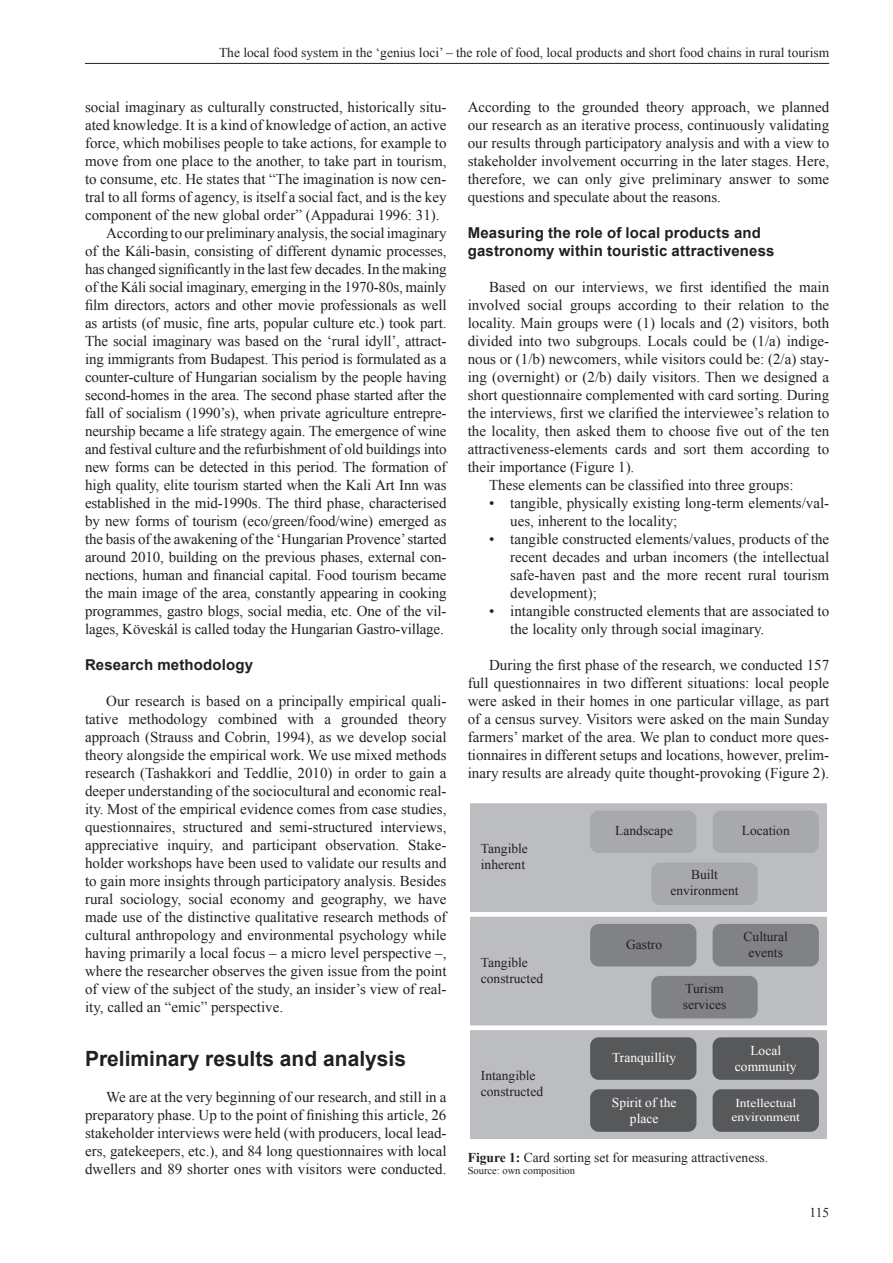
<style>
.page{position:relative;width:893px;height:1263px;background:#fff}
.page>*{position:absolute;margin:0;border:0;box-sizing:border-box;transform-origin:0 0}
.cimsor1{font:700 21px "Arial";color:#231f20}
.text{font:15px/18px "Times New Roman";color:#231f20;text-align:justify}
.cimsor2{font:700 15px/18px "Arial";letter-spacing:.01em;color:#231f20}
.abra{font:13.5px/16.2px "Times New Roman";color:#231f20}
.t1{font:13.5px/16.2px "Times New Roman";color:#fff;text-align:center}
.t2{font:12px/14.4px "Times New Roman";color:#fff;text-align:center;scale:1.12 1}
.abra_forras{font:10.5px "Times New Roman";color:#231f20}
.s1{font-weight:700}
</style>
<div class="page">
<hr style="left:85px;top:63px;width:744px;height:1px;background:#231f20">
<div style="left:470px;top:803px;width:357px;height:336px;background:#bcbdc0"></div>
<div style="left:590px;top:810px;width:106px;height:43px;background:#a8a9ad;border-radius:9px"></div>
<div style="left:713px;top:810px;width:106px;height:43px;background:#a8a9ad;border-radius:9px"></div>
<div style="left:651px;top:862px;width:107px;height:43px;background:#a8a9ad;border-radius:9px"></div>
<div style="left:590px;top:924px;width:106px;height:42px;background:#808285;border-radius:9px"></div>
<div style="left:713px;top:924px;width:106px;height:42px;background:#808285;border-radius:9px"></div>
<div style="left:590px;top:1037px;width:106px;height:43px;background:#57585a;border-radius:9px"></div>
<div style="left:713px;top:1037px;width:106px;height:43px;background:#57585a;border-radius:9px"></div>
<div style="left:590px;top:1089px;width:106px;height:43px;background:#57585a;border-radius:9px"></div>
<div style="left:713px;top:1089px;width:106px;height:43px;background:#57585a;border-radius:9px"></div>
<div style="left:651px;top:976px;width:107px;height:42px;background:#808285;border-radius:9px"></div>
<img style="left:470px;top:803px;width:199px;height:52px">
<p class="abra" style="left:219px;top:45px;width:612px">The local food system in the ‘genius loci’ – the role of food, local products and short food chains in rural tourism</p>
<p class="text" style="left:85px;top:97px;width:363px">social imaginary as culturally constructed, historically situ&shy;ated knowledge. It is a kind of knowledge of action, an active force, which mobilises people to take actions, for example to move from one place to the another, to take part in tourism, to consume, etc. He states that “The imagination is now cen&shy;tral to all forms of agency, is itself a social fact, and is the key component of the new global order” (Appadurai 1996: 31).</p>
<p class="text" style="left:85px;top:223px;width:363px;text-indent:21px">According to our preliminary analysis, the social imaginary of the Káli-basin, consisting of different dynamic processes, has changed significantly in the last few decades. In the making of the Káli social imaginary, emerging in the 1970-80s, mainly film directors, actors and other movie professionals as well as artists (of music, fine arts, popular culture etc.) took part.<br>The social imaginary was based on the ‘rural idyll’, attract&shy;ing immigrants from Budapest. This period is formulated as a counter-culture of Hungarian socialism by the people having second-homes in the area. The second phase started after the fall of socialism (1990’s), when private agriculture entrepre&shy;neurship became a life strategy again. The emergence of wine and festival culture and the refurbishment of old buildings into new forms can be detected in this period. The formation of high quality, elite tourism started when the Kali Art Inn was established in the mid-1990s. The third phase, characterised by new forms of tourism (eco/green/food/wine) emerged as the basis of the awakening of the ‘Hungarian Provence’ started around 2010, building on the previous phases, external con&shy;nections, human and financial capital. Food tourism became the main image of the area, constantly appearing in cooking programmes, gastro blogs, social media, etc. One of the vil&shy;lages, Köveskál is called today the Hungarian Gastro-village.</p>
<p class="cimsor2" style="left:85px;top:656px;width:170px">Research methodology</p>
<p class="text" style="left:85px;top:691px;width:363px;text-indent:21px">Our research is based on a principally empirical quali&shy;tative methodology combined with a grounded theory approach (Strauss and Cobrin, 1994), as we develop social theory alongside the empirical work. We use mixed methods research (Tashakkori and Teddlie, 2010) in order to gain a deeper understanding of the sociocultural and economic real&shy;ity. Most of the empirical evidence comes from case studies, questionnaires, structured and semi-structured interviews, appreciative inquiry, and participant observation. Stake&shy;holder workshops have been used to validate our results and to gain more insights through participatory analysis. Besides rural sociology, social economy and geography, we have made use of the distinctive qualitative research methods of cultural anthropology and environmental psychology while having primarily a local focus – a micro level perspective –, where the researcher observes the given issue from the point of view of the subject of the study, an insider’s view of real&shy;ity, called an “emic” perspective.</p>
<p class="cimsor1" style="left:85px;top:1044px;width:322px">Preliminary results and analysis</p>
<p class="text" style="left:85px;top:1087px;width:363px;text-indent:21px">We are at the very beginning of our research, and still in a preparatory phase. Up to the point of finishing this article, 26 stakeholder interviews were held (with producers, local lead&shy;ers, gatekeepers, etc.), and 84 long questionnaires with local dwellers and 89 shorter ones with visitors were conducted.</p>
<p class="text" style="left:468px;top:97px;width:363px">According to the grounded theory approach, we planned our research as an iterative process, continuously validating our results through participatory analysis and with a view to stakeholder involvement occurring in the later stages. Here, therefore, we can only give preliminary answer to some questions and speculate about the reasons.</p>
<p class="cimsor2" style="left:468px;top:224px;width:308px">Measuring the role of local products and gastronomy within touristic attractiveness</p>
<p class="text" style="left:468px;top:277px;width:363px;text-indent:21px">Based on our interviews, we first identified the main involved social groups according to their relation to the locality. Main groups were (1) locals and (2) visitors, both divided into two subgroups. Locals could be (1/a) indige&shy;nous or (1/b) newcomers, while visitors could be: (2/a) stay&shy;ing (overnight) or (2/b) daily visitors. Then we designed a short questionnaire complemented with card sorting. During the interviews, first we clarified the interviewee’s relation to the locality, then asked them to choose five out of the ten attractiveness-elements cards and sort them according to their importance (Figure 1).</p>
<p class="text" style="left:489px;top:475px;width:306px">These elements can be classified into three groups:</p>
<p class="text" style="left:510px;top:493px;width:320px;text-indent:-21px">• tangible, physically existing long-term elements/val&shy;ues, inherent to the locality;</p>
<p class="text" style="left:510px;top:529px;width:320px;text-indent:-21px">• tangible constructed elements/values, products of the recent decades and urban incomers (the intellectual safe-haven past and the more recent rural tourism development);</p>
<p class="text" style="left:510px;top:601px;width:320px;text-indent:-21px">• intangible constructed elements that are associated to the locality only through social imaginary.</p>
<p class="text" style="left:468px;top:655px;width:363px;text-indent:21px">During the first phase of the research, we conducted 157 full questionnaires in two different situations: local people were asked in their homes in one particular village, as part of a census survey. Visitors were asked on the main Sunday farmers’ market of the area. We plan to conduct more ques&shy;tionnaires in different setups and locations, however, prelim&shy;inary results are already quite thought-provoking (Figure 2).</p>
<p class="abra" style="left:481px;top:840px;width:49px">Tangible inherent</p>
<p class="abra" style="left:481px;top:954px;width:64px">Tangible constructed</p>
<p class="abra" style="left:481px;top:1067px;width:64px">Intangible constructed</p>
<p class="abra" style="left:615px;top:822px;width:59px">Landscape</p>
<p class="abra" style="left:742px;top:822px;width:49px">Location</p>
<p class="abra" style="left:670px;top:866px;width:70px;text-align:center">Built environment</p>
<p class="abra" style="left:626px;top:936px;width:37px">Gastro</p>
<p class="abra" style="left:744px;top:928px;width:46px;text-align:center">Cultural events</p>
<p class="abra" style="left:683px;top:980px;width:45px">Turism services</p>
<p class="t1" style="left:612px;top:1049px;width:66px">Tranquillity</p>
<p class="t1" style="left:735px;top:1042px;width:63px">Local community</p>
<p class="t1" style="left:612px;top:1094px;width:66px">Spirit of the place</p>
<p class="t2" style="left:732px;top:1095px;width:62px">Intellectual environment</p>
<p class="abra" style="left:468px;top:1149px;width:302px"><span class="s1">Figure 1:</span> Card sorting set for measuring attractiveness.</p>
<p class="abra_forras" style="left:468px;top:1164px;width:109px">Source: own composition</p>
<p class="abra" style="left:809px;top:1204px;width:21px">115</p>
</div>
